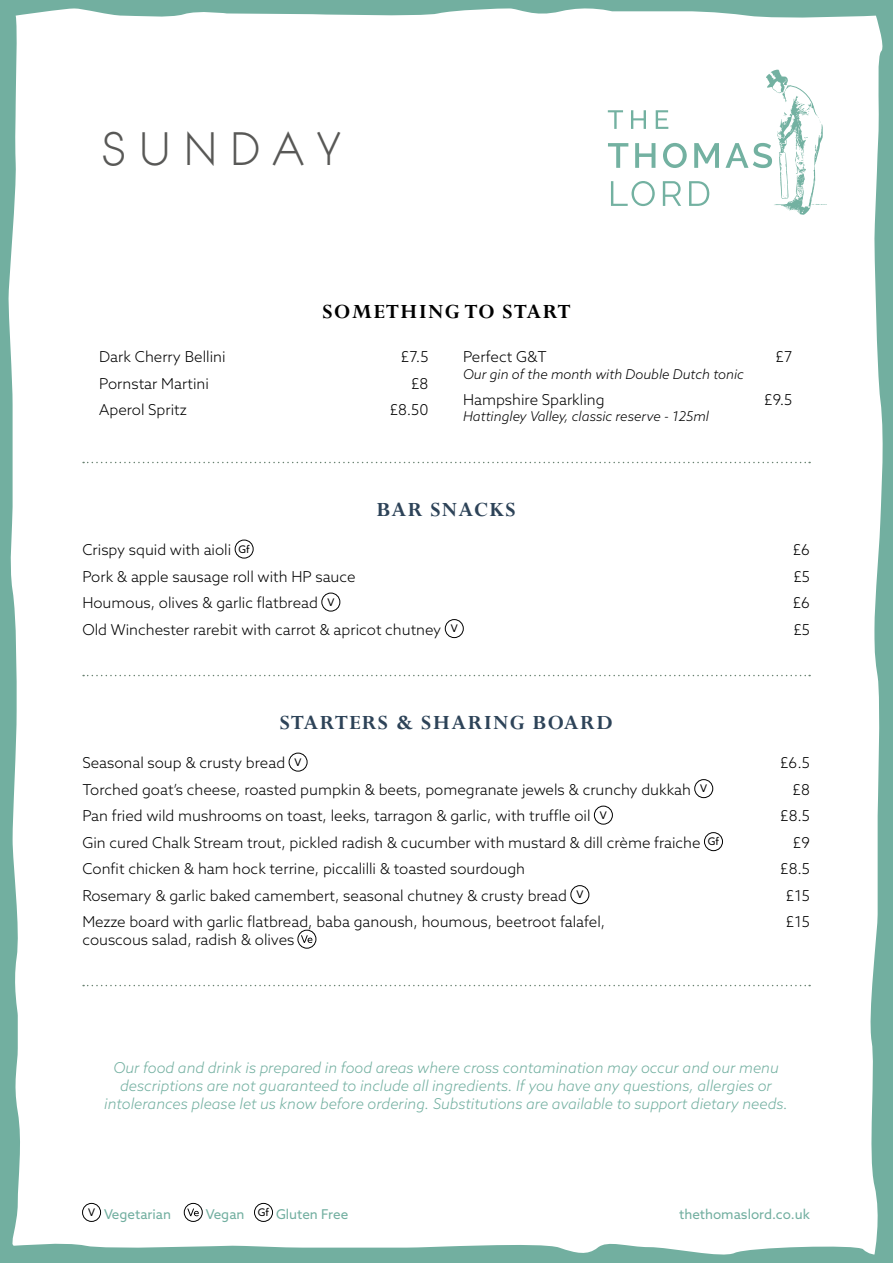
<style>
.page{position:relative;width:893px;height:1263px;background:#72afa0}
.page>*{position:absolute;margin:0;border:0;box-sizing:border-box;transform-origin:0 0}
.t1{font:300 45px "Bonveno CF";letter-spacing:.21em;color:#585856}
.t2{font:700 22.5px "Perpetua";letter-spacing:.06em;color:#2d4358}
.t3{font:700 22.5px "Perpetua";letter-spacing:.06em;color:#000}
.t4{font:300 15px "Azo Sans";color:#000}
.t5{font:italic 300 15px/18px "Azo Sans";color:#72afa0;text-align:center}
.t6{font:italic 300 13.5px "Azo Sans";color:#000}
.t7{font:13.5px "Azo Sans";color:#72afa0}
</style>
<div class="page">
<div style="left:9px;top:8px;width:874px;height:1247px;background:#fff"></div>
<svg style="left:608px;top:143px;width:20px;height:25px"></svg>
<svg style="left:635px;top:143px;width:20px;height:25px"></svg>
<svg style="left:663px;top:143px;width:24px;height:25px"></svg>
<svg style="left:694px;top:143px;width:25px;height:25px"></svg>
<svg style="left:608px;top:110px;width:15px;height:19px"></svg>
<svg style="left:631px;top:110px;width:15px;height:19px"></svg>
<svg style="left:656px;top:110px;width:12px;height:19px"></svg>
<svg style="left:611px;top:181px;width:44px;height:25px"></svg>
<svg style="left:663px;top:181px;width:18px;height:25px"></svg>
<svg style="left:689px;top:181px;width:20px;height:25px"></svg>
<svg style="left:725px;top:70px;width:102px;height:145px;background:#edf5f3"></svg>
<div style="left:82px;top:1203px;width:19px;height:18px;border:1px solid #000;border-radius:50%"></div>
<div style="left:184px;top:1203px;width:18px;height:18px;border:1px solid #000;border-radius:50%"></div>
<svg style="left:187px;top:1208px;width:12px;height:8px"></svg>
<div style="left:254px;top:1203px;width:19px;height:18px;border:1px solid #000;border-radius:50%"></div>
<div style="left:235px;top:540px;width:18px;height:18px;border:1px solid #000;border-radius:50%"></div>
<div style="left:322px;top:593px;width:18px;height:18px;border:1px solid #000;border-radius:50%"></div>
<div style="left:445px;top:619px;width:18px;height:19px;border:1px solid #000;border-radius:50%"></div>
<svg style="left:83px;top:675px;width:727px;height:1px"></svg>
<svg style="left:83px;top:462px;width:727px;height:1px"></svg>
<svg style="left:83px;top:985px;width:727px;height:1px"></svg>
<div style="left:289px;top:753px;width:18px;height:18px;border:1px solid #000;border-radius:50%"></div>
<div style="left:694px;top:779px;width:19px;height:19px;border:1px solid #000;border-radius:50%"></div>
<div style="left:594px;top:806px;width:19px;height:18px;border:1px solid #000;border-radius:50%"></div>
<div style="left:704px;top:832px;width:19px;height:19px;border:1px solid #000;border-radius:50%"></div>
<div style="left:571px;top:885px;width:18px;height:19px;border:1px solid #000;border-radius:50%"></div>
<div style="left:298px;top:930px;width:18px;height:18px;border:1px solid #000;border-radius:50%"></div>
<svg style="left:301px;top:935px;width:11px;height:8px"></svg>
<h1 class="t1" style="left:101px;top:118px;width:243px">SUNDAY</h1>
<h2 class="t3" style="left:322px;top:298px;width:249px">SOMETHING TO START</h2>
<p class="t4" style="left:99px;top:347px;width:128px">Dark Cherry Bellini</p>
<p class="t4" style="left:401px;top:347px;width:29px">£7.5</p>
<p class="t4" style="left:99px;top:374px;width:111px">Pornstar Martini</p>
<p class="t4" style="left:411px;top:374px;width:19px">£8</p>
<p class="t4" style="left:99px;top:400px;width:89px">Aperol Spritz</p>
<p class="t4" style="left:390px;top:400px;width:40px">£8.50</p>
<p class="t4" style="left:463px;top:347px;width:85px">Perfect G&amp;T</p>
<p class="t4" style="left:776px;top:347px;width:18px">£7</p>
<p class="t6" style="left:463px;top:365px;width:282px">Our gin of the month with Double Dutch tonic</p>
<p class="t4" style="left:463px;top:390px;width:143px">Hampshire Sparkling</p>
<p class="t4" style="left:764px;top:390px;width:29px">£9.5</p>
<p class="t6" style="left:463px;top:408px;width:247px">Hattingley Valley, classic reserve - 125ml</p>
<h2 class="t2" style="left:376px;top:495px;width:141px">BAR SNACKS</h2>
<p class="t4" style="left:82px;top:540px;width:169px">Crispy squid with aioli <sup>Gf</sup></p>
<p class="t4" style="left:793px;top:540px;width:19px">£6</p>
<p class="t4" style="left:82px;top:567px;width:275px">Pork &amp; apple sausage roll with HP sauce</p>
<p class="t4" style="left:793px;top:567px;width:18px">£5</p>
<p class="t4" style="left:82px;top:593px;width:253px">Houmous, olives &amp; garlic flatbread <sup>V</sup></p>
<p class="t4" style="left:793px;top:593px;width:19px">£6</p>
<p class="t4" style="left:82px;top:620px;width:377px">Old Winchester rarebit with carrot &amp; apricot chutney <sup>V</sup></p>
<p class="t4" style="left:793px;top:620px;width:18px">£5</p>
<h2 class="t2" style="left:280px;top:708px;width:334px">STARTERS &amp; SHARING BOARD</h2>
<p class="t4" style="left:82px;top:753px;width:221px">Seasonal soup &amp; crusty bread <sup>V</sup></p>
<p class="t4" style="left:780px;top:753px;width:31px">£6.5</p>
<p class="t4" style="left:82px;top:780px;width:626px">Torched goat’s cheese, roasted pumpkin &amp; beets, pomegranate jewels &amp; crunchy dukkah <sup>V</sup></p>
<p class="t4" style="left:793px;top:780px;width:19px">£8</p>
<p class="t4" style="left:82px;top:806px;width:526px">Pan fried wild mushrooms on toast, leeks, tarragon &amp; garlic, with truffle oil <sup>V</sup></p>
<p class="t4" style="left:780px;top:806px;width:31px">£8.5</p>
<p class="t4" style="left:82px;top:833px;width:638px">Gin cured Chalk Stream trout, pickled radish &amp; cucumber with mustard &amp; dill crème fraiche <sup>Gf</sup></p>
<p class="t4" style="left:793px;top:833px;width:18px">£9</p>
<p class="t4" style="left:82px;top:859px;width:444px">Confit chicken &amp; ham hock terrine, piccalilli &amp; toasted sourdough</p>
<p class="t4" style="left:780px;top:859px;width:31px">£8.5</p>
<p class="t4" style="left:82px;top:886px;width:502px">Rosemary &amp; garlic baked camembert, seasonal chutney &amp; crusty bread <sup>V</sup></p>
<p class="t4" style="left:786px;top:886px;width:25px">£15</p>
<p class="t4" style="left:82px;top:912px;width:524px">Mezze board with garlic flatbread, baba ganoush, houmous, beetroot falafel,</p>
<p class="t4" style="left:786px;top:912px;width:25px">£15</p>
<p class="t4" style="left:82px;top:930px;width:214px">couscous salad, radish &amp; olives</p>
<p class="t5" style="left:104px;top:1058px;width:685px">Our food and drink is prepared in food areas where cross contamination may occur and our menu descriptions are not guaranteed to include all ingredients. If you have any questions, allergies or intolerances please let us know before ordering. Substitutions are available to support dietary needs.</p>
<p class="t7" style="left:88px;top:1205px;width:84px"><sup>V</sup> Vegetarian</p>
<p class="t7" style="left:206px;top:1205px;width:144px">Vegan <sup>Gf</sup> Gluten Free</p>
<p class="t7" style="left:679px;top:1205px;width:132px">thethomaslord.co.uk</p>
</div>
